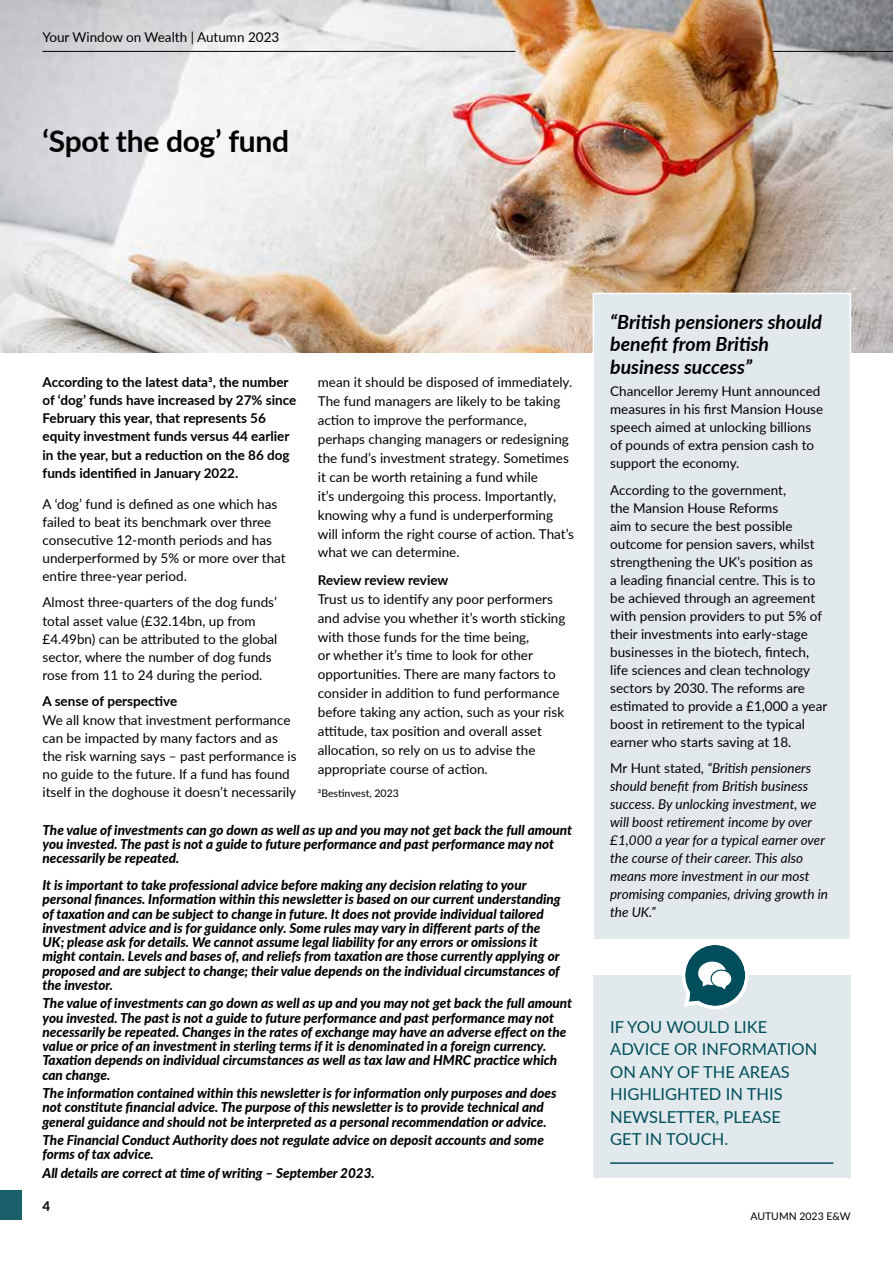
<style>
.page{position:relative;width:893px;height:1263px;background:#fff}
.page>*{position:absolute;margin:0;border:0;box-sizing:border-box;transform-origin:0 0}
.t1{font:700 30px "Lato";letter-spacing:-.01em;color:#000}
.t2{font:italic 700 19.5px/22.5px "Lato";color:#000}
.t3{font:16.5px/22.5px "Lato";color:#004e5b}
.t4{font:13.5px/18.9px "Lato";color:#000}
.t5{font:italic 800 13.5px/14.2px "Lato";color:#000}
.t6{font:italic 13.5px/18px "Lato";color:#000}
.t7{font:700 13.5px/18.1px "Lato";color:#000}
.t8{font:10.5px "Lato";color:#000}
.s1{font-style:normal}
</style>
<div class="page">
<div style="left:0;top:1191px;width:21px;height:29px;background:#1a606b"></div>
<img style="left:0;top:0;width:893px;height:353px">
<div style="left:593px;top:293px;width:258px;height:647px;background:#e2e9ed;border:2px solid #fff"></div>
<div style="left:593px;top:975px;width:257px;height:203px;background:#e2e9ed"></div>
<hr style="left:610px;top:1162px;width:223px;height:2px;background:#004e5b">
<svg style="left:682px;top:945px;width:66px;height:64px"></svg>
<hr style="left:43px;top:51px;width:472px;height:1px;background:#000">
<hr style="left:773px;top:51px;width:120px;height:1px;background:#000">
<p class="t4" style="left:43px;top:27px;width:238px">Your Window on Wealth | Autumn 2023</p>
<h1 class="t1" style="left:43px;top:119px;width:248px">‘Spot the dog’ fund</h1>
<p class="t7" style="left:43px;top:373px;width:255px">According to the latest data3, the number of ‘dog’ funds have increased by 27% since February this year, that represents 56 equity investment funds versus 44 earlier in the year, but a reduction on the 86 dog funds identified in January 2022.</p>
<p class="t4" style="left:43px;top:494px;width:245px;line-height:18.1px">A ‘dog’ fund is defined as one which has failed to beat its benchmark over three consecutive 12-month periods and has underperformed by 5% or more over that entire three-year period.</p>
<p class="t4" style="left:43px;top:593px;width:236px;line-height:18.1px">Almost three-quarters of the dog funds’ total asset value (£32.14bn, up from £4.49bn) can be attributed to the global sector, where the number of dog funds rose from 11 to 24 during the period.</p>
<p class="t7" style="left:43px;top:692px;width:136px">A sense of perspective</p>
<p class="t4" style="left:43px;top:710px;width:256px;line-height:18.1px">We all know that investment performance can be impacted by many factors and as the risk warning says – past performance is no guide to the future. If a fund has found itself in the doghouse it doesn’t necessarily</p>
<p class="t4" style="left:318px;top:372px;width:258px">mean it should be disposed of immediately.<br>The fund managers are likely to be taking action to improve the performance, perhaps changing managers or redesigning the fund’s investment strategy. Sometimes it can be worth retaining a fund while<br>it’s undergoing this process. Importantly, knowing why a fund is underperforming will inform the right course of action. That’s what we can determine.</p>
<p class="t7" style="left:318px;top:570px;width:132px">Review review review</p>
<p class="t4" style="left:318px;top:589px;width:249px">Trust us to identify any poor performers and advise you whether it’s worth sticking with those funds for the time being,<br>or whether it’s time to look for other opportunities. There are many factors to consider in addition to fund performance before taking any action, such as your risk attitude, tax position and overall asset allocation, so rely on us to advise the appropriate course of action.</p>
<p class="t8" style="left:318px;top:785px;width:83px">3Bestinvest, 2023</p>
<p class="t5" style="left:43px;top:822px;width:531px">The value of investments can go down as well as up and you may not get back the full amount you invested. The past is not a guide to future performance and past performance may not necessarily be repeated.</p>
<p class="t5" style="left:43px;top:877px;width:520px">It is important to take professional advice before making any decision relating to your personal finances. Information within this newsletter is based on our current understanding of taxation and can be subject to change in future. It does not provide individual tailored investment advice and is for guidance only. Some rules may vary in different parts of the UK; please ask for details. We cannot assume legal liability for any errors or omissions it might contain. Levels and bases of, and reliefs from taxation are those currently applying or proposed and are subject to change; their value depends on the individual circumstances of the investor.</p>
<p class="t5" style="left:43px;top:996px;width:531px">The value of investments can go down as well as up and you may not get back the full amount you invested. The past is not a guide to future performance and past performance may not necessarily be repeated. Changes in the rates of exchange may have an adverse effect on the value or price of an investment in sterling terms if it is denominated in a foreign currency.<br>Taxation depends on individual circumstances as well as tax law and HMRC practice which can change.</p>
<p class="t5" style="left:43px;top:1085px;width:516px">The information contained within this newsletter is for information only purposes and does not constitute financial advice. The purpose of this newsletter is to provide technical and general guidance and should not be interpreted as a personal recommendation or advice.</p>
<p class="t5" style="left:43px;top:1132px;width:503px">The Financial Conduct Authority does not regulate advice on deposit accounts and some forms of tax advice.</p>
<p class="t5" style="left:43px;top:1165px;width:334px">All details are correct at time of writing – September 2023.</p>
<p class="t7" style="left:43px;top:1196px;width:9px">4</p>
<h2 class="t2" style="left:610px;top:310px;width:213px">“British pensioners should benefit from British business success”</h2>
<p class="t4" style="left:610px;top:382px;width:214px;line-height:18px">Chancellor Jeremy Hunt announced measures in his first Mansion House speech aimed at unlocking billions of pounds of extra pension cash to support the economy.</p>
<p class="t4" style="left:610px;top:480px;width:219px;line-height:18px">According to the government,<br>the Mansion House Reforms<br>aim to secure the best possible outcome for pension savers, whilst strengthening the UK’s position as<br>a leading financial centre. This is to be achieved through an agreement with pension providers to put 5% of their investments into early-stage businesses in the biotech, fintech, life sciences and clean technology sectors by 2030. The reforms are estimated to provide a £1,000 a year boost in retirement to the typical earner who starts saving at 18.</p>
<p class="t6" style="left:610px;top:759px;width:219px"><span class="s1">Mr Hunt stated,</span> “British pensioners should benefit from British business success. By unlocking investment, we will boost retirement income by over £1,000 a year for a typical earner over the course of their career. This also means more investment in our most promising companies, driving growth in the UK.”</p>
<p class="t3" style="left:610px;top:1015px;width:209px">IF YOU WOULD LIKE<br>ADVICE OR INFORMATION<br>ON ANY OF THE AREAS<br>HIGHLIGHTED IN THIS<br>NEWSLETTER, PLEASE<br>GET IN TOUCH.</p>
<p class="t8" style="left:750px;top:1209px;width:102px">AUTUMN 2023 E&amp;W</p>
</div>
